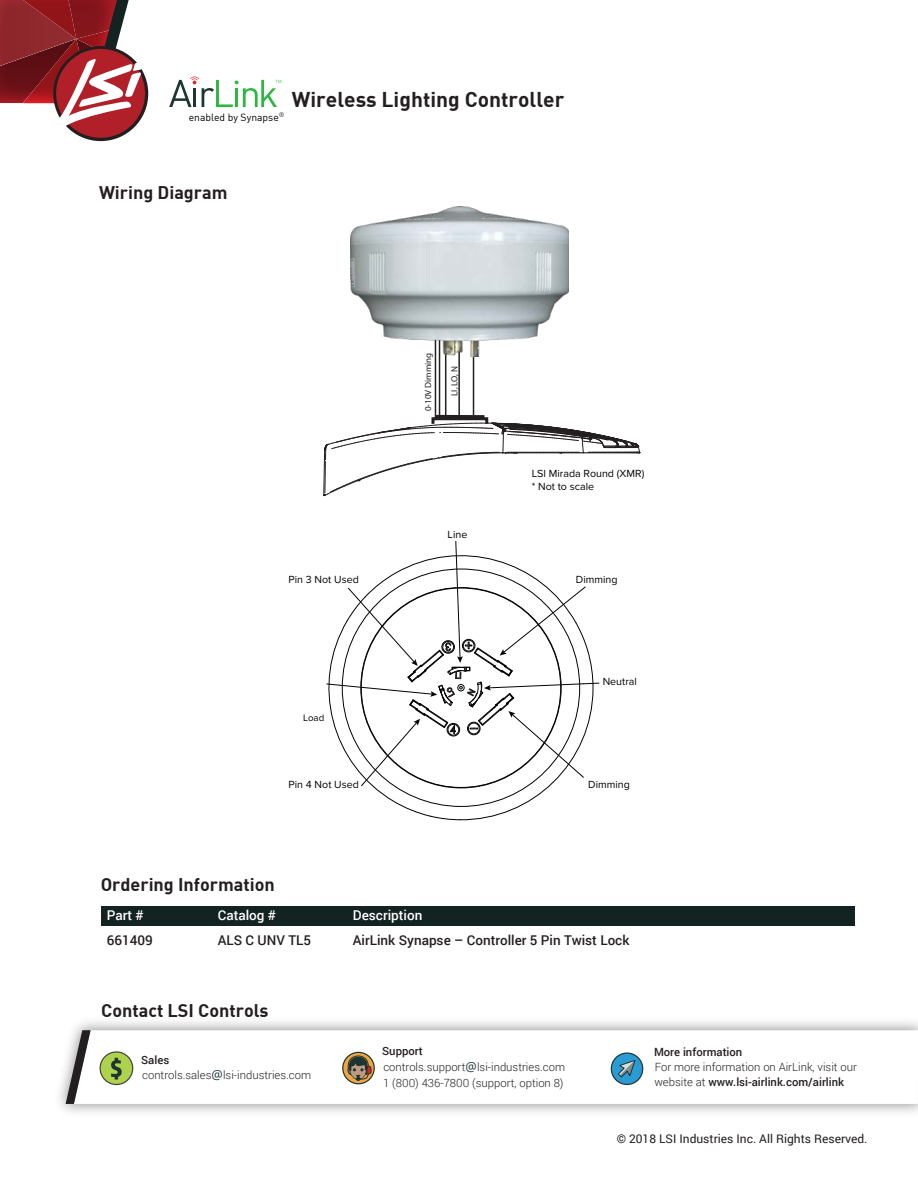
<style>
.page{position:relative;width:918px;height:1188px;background:#fff}
.page>*{position:absolute;margin:0;border:0;box-sizing:border-box;transform-origin:0 0}
.t1{font:700 21px "DI Nbek";color:#231f20}
.t2{font:700 18px "DI Nbek";color:#231f20}
.t3{font:500 13.5px "Roboto";color:#231f20}
.t4{font:500 13.5px "Roboto";color:#fff}
.t5{font:12px "Roboto";color:#231f20}
.t6{font:300 11.25px/15.6px "Roboto";color:#231f20}
.t7{font:500 11.25px "Roboto";color:#231f20}
.t8{font:10.65px/12.9px "Proxima Nova";color:#020303}
.t9{font:10.35px "DIN Bek";color:#000}
.t10{font:9.6px "Proxima Nova";color:#020303}
.t11{font:9px "Myriad Pro";color:#231f20}
.s1{font-weight:500}
.s2{font-family:"Open Sans";font-weight:400;font-size:12.6px;color:#1c3534}
</style>
<div class="page">
<div style="left:101px;top:906px;width:754px;height:20px;background:#132322"></div>
<svg style="left:0;top:0;width:148px;height:141px"></svg>
<svg style="left:169px;top:77px;width:112px;height:30px"></svg>
<svg style="left:91px;top:1030px;width:827px;height:74px"></svg>
<svg style="left:66px;top:1030px;width:25px;height:74px"></svg>
<svg style="left:611px;top:1053px;width:32px;height:31px"></svg>
<div style="left:611px;top:1052px;width:32px;height:33px;border:1px solid #1d3534;border-radius:50%"></div>
<svg style="left:617px;top:1059px;width:19px;height:19px"></svg>
<svg style="left:343px;top:1052px;width:31px;height:32px"></svg>
<div style="left:342px;top:1052px;width:33px;height:32px;border:1px solid #1d3534;border-radius:50%"></div>
<svg style="left:347px;top:1055px;width:25px;height:26px"></svg>
<svg style="left:100px;top:1051px;width:33px;height:34px"></svg>
<svg style="left:326px;top:541px;width:274px;height:279px"></svg>
<div style="left:431px;top:417px;width:57px;height:8px;border:3px solid #231f20"></div>
<div style="left:435px;top:415px;width:49px;height:5px;background:#231f20"></div>
<hr style="left:473px;top:357px;width:1px;height:58px;background:#231f20">
<hr style="left:458px;top:351px;width:2px;height:64px;background:#231f20">
<hr style="left:445px;top:353px;width:1px;height:62px;background:#231f20">
<hr style="left:439px;top:338px;width:1px;height:77px;background:#231f20">
<hr style="left:435px;top:338px;width:1px;height:77px;background:#231f20">
<img style="left:351px;top:207px;width:217px;height:150px">
<svg style="left:323px;top:423px;width:318px;height:73px"></svg>
<h1 class="t1" style="left:292px;top:86px;width:274px">Wireless Lighting Controller</h1>
<p class="t9" style="left:189px;top:113px;width:97px">enabled by Synapse<sup>®</sup></p>
<h2 class="t2" style="left:99px;top:181px;width:130px">Wiring Diagram</h2>
<p class="t8" style="left:289px;top:574px;width:72px">Pin 3 Not Used</p>
<p class="t10" style="left:303px;top:714px;width:23px">Load</p>
<p class="t11" style="left:425px;top:411px;width:60px;rotate:-90deg">0-10V Dimming</p>
<p class="t11" style="left:451px;top:396px;width:31px;rotate:-90deg">LI, LO, N</p>
<p class="t8" style="left:448px;top:529px;width:21px">Line</p>
<p class="t8" style="left:532px;top:467px;width:114px">LSI Mirada Round (XMR) * Not to scale</p>
<p class="t8" style="left:576px;top:574px;width:43px">Dimming</p>
<p class="t8" style="left:603px;top:676px;width:36px">Neutral</p>
<p class="t8" style="left:289px;top:779px;width:72px">Pin 4 Not Used</p>
<p class="t8" style="left:588px;top:778px;width:43px">Dimming</p>
<h2 class="t2" style="left:101px;top:873px;width:176px">Ordering Information</h2>
<p class="t4" style="left:107px;top:910px;width:39px">Part #</p>
<p class="t3" style="left:107px;top:934px;width:48px">661409</p>
<p class="t4" style="left:218px;top:910px;width:60px">Catalog #</p>
<p class="t3" style="left:218px;top:934px;width:95px">ALS C UNV TL5</p>
<h2 class="t2" style="left:101px;top:999px;width:169px">Contact LSI Controls</h2>
<p class="t4" style="left:353px;top:910px;width:71px">Description</p>
<p class="t3" style="left:353px;top:934px;width:278px">AirLink Synapse – Controller 5 Pin Twist Lock</p>
<p class="t6" style="left:141px;top:1053px;width:171px"><span class="s1">Sales </span>controls.sales<span class="s2">@</span>lsi-industries.com</p>
<p class="t6" style="left:382px;top:1044px;width:184px"><span class="s1">Support </span>controls.support<span class="s2">@</span>lsi-industries.com<br>1 (800) 436-7800 (support, option 8)</p>
<p class="t7" style="left:654px;top:1047px;width:90px">More information</p>
<p class="t6" style="left:654px;top:1061px;width:204px;line-height:15px">For more information on AirLink, visit our website at <span class="s1">www.lsi-airlink.com/airlink</span></p>
<p class="t5" style="left:617px;top:1134px;width:252px">© 2018 LSI Industries Inc. All Rights Reserved.</p>
</div>
